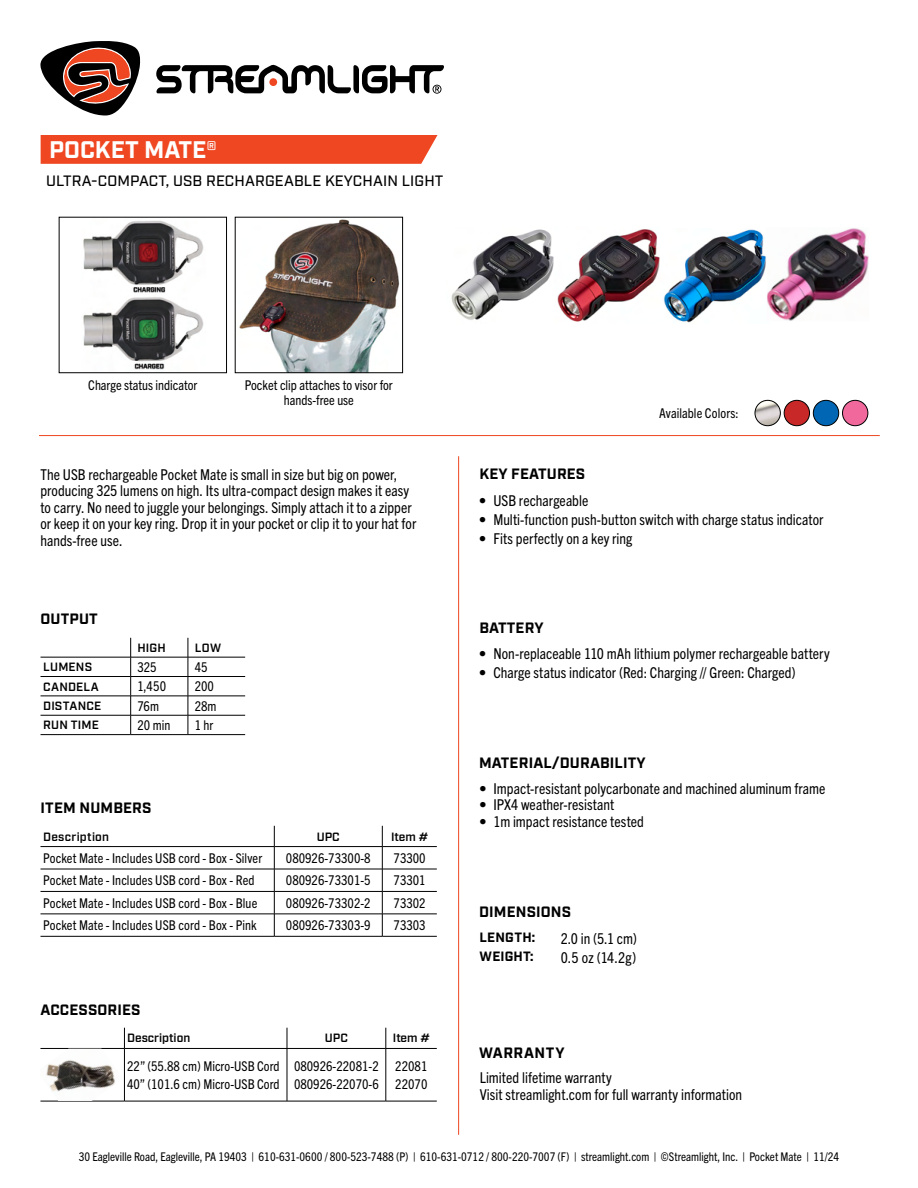
<style>
.page{position:relative;width:918px;height:1188px;background:#fff}
.page>*{position:absolute;margin:0;border:0;box-sizing:border-box;transform-origin:0 0}
.t1{font:700 24px "Industry";color:#fff}
.SL23_Flashlight_description{font:condensed 15px/16.5px "Trade Gothic Next LT Pro";letter-spacing:.005em;color:#000}
.t2{font:700 15px "Industry";letter-spacing:.01em;color:#000}
.t3{font:500 15px "Industry";letter-spacing:.01em;color:#000}
.New_Info_Sheet_Main_Font{font:condensed 15px "Trade Gothic Next LT Pro";color:#000}
.t4{font:700 15px "Industry";letter-spacing:.035em;color:#000}
.t5{font:condensed 13.5px/18px "Trade Gothic Next LT Pro";color:#000}
.t6{font:700 13.5px "Industry";letter-spacing:.015em;color:#000}
.t7{font:condensed 12px "Trade Gothic Next LT Pro";color:#000}
.t8{font:600 12px "Industry";letter-spacing:.01em;color:#000}
</style>
<div class="page">
<svg style="left:40px;top:41px;width:101px;height:75px"></svg>
<svg style="left:156px;top:64px;width:288px;height:30px"></svg>
<hr style="left:458px;top:456px;width:1px;height:679px;background:#ef4722">
<hr style="left:39px;top:435px;width:841px;height:1px;background:#ef4722">
<div style="left:41px;top:135px;width:397px;height:29px;background:#ef4722"></div>
<hr style="left:41px;top:657px;width:90px;height:1px;background:#000">
<hr style="left:131px;top:657px;width:57px;height:1px;background:#000">
<hr style="left:188px;top:657px;width:57px;height:1px;background:#000">
<hr style="left:41px;top:676px;width:90px;height:1px;background:#000">
<hr style="left:131px;top:676px;width:57px;height:1px;background:#000">
<hr style="left:188px;top:676px;width:57px;height:1px;background:#000">
<hr style="left:41px;top:696px;width:90px;height:1px;background:#000">
<hr style="left:131px;top:696px;width:57px;height:1px;background:#000">
<hr style="left:188px;top:696px;width:57px;height:1px;background:#000">
<hr style="left:41px;top:715px;width:90px;height:1px;background:#000">
<hr style="left:131px;top:715px;width:57px;height:1px;background:#000">
<svg style="left:130px;top:638px;width:1px;height:96px"></svg>
<hr style="left:188px;top:715px;width:57px;height:1px;background:#000">
<svg style="left:188px;top:638px;width:1px;height:96px"></svg>
<hr style="left:41px;top:734px;width:90px;height:1px;background:#000">
<hr style="left:131px;top:734px;width:57px;height:1px;background:#000">
<hr style="left:188px;top:734px;width:57px;height:1px;background:#000">
<hr style="left:40px;top:846px;width:234px;height:1px;background:#000">
<hr style="left:274px;top:846px;width:108px;height:1px;background:#000">
<hr style="left:382px;top:846px;width:55px;height:1px;background:#000">
<hr style="left:40px;top:869px;width:234px;height:1px;background:#000">
<hr style="left:274px;top:869px;width:108px;height:1px;background:#000">
<hr style="left:382px;top:869px;width:55px;height:1px;background:#000">
<hr style="left:40px;top:891px;width:234px;height:1px;background:#000">
<hr style="left:274px;top:891px;width:108px;height:1px;background:#000">
<hr style="left:382px;top:891px;width:55px;height:1px;background:#000">
<hr style="left:40px;top:914px;width:234px;height:1px;background:#000">
<hr style="left:274px;top:914px;width:108px;height:1px;background:#000">
<svg style="left:274px;top:826px;width:1px;height:110px"></svg>
<hr style="left:382px;top:914px;width:55px;height:1px;background:#000">
<svg style="left:382px;top:826px;width:1px;height:110px"></svg>
<hr style="left:40px;top:936px;width:234px;height:1px;background:#000">
<hr style="left:274px;top:936px;width:108px;height:1px;background:#000">
<hr style="left:382px;top:936px;width:55px;height:1px;background:#000">
<svg style="left:124px;top:1028px;width:1px;height:20px"></svg>
<svg style="left:287px;top:1028px;width:1px;height:20px"></svg>
<svg style="left:386px;top:1028px;width:1px;height:20px"></svg>
<hr style="left:40px;top:1048px;width:84px;height:1px;background:#000">
<hr style="left:124px;top:1048px;width:163px;height:1px;background:#000">
<hr style="left:124px;top:1049px;width:1px;height:52px;background:#000">
<hr style="left:287px;top:1048px;width:99px;height:1px;background:#000">
<hr style="left:287px;top:1049px;width:1px;height:52px;background:#000">
<hr style="left:386px;top:1048px;width:51px;height:1px;background:#000">
<hr style="left:386px;top:1049px;width:1px;height:52px;background:#000">
<hr style="left:40px;top:1101px;width:84px;height:1px;background:#000">
<hr style="left:124px;top:1101px;width:163px;height:1px;background:#000">
<hr style="left:287px;top:1101px;width:99px;height:1px;background:#000">
<hr style="left:386px;top:1101px;width:51px;height:1px;background:#000">
<img style="left:40px;top:1060px;width:83px;height:41px">
<div style="left:843px;top:400px;width:25px;height:26px;background:#f1689c;border-radius:50%"></div>
<div style="left:842px;top:400px;width:26px;height:26px;border:1px solid #000;border-radius:50%"></div>
<div style="left:784px;top:400px;width:26px;height:26px;background:#c82828;border-radius:50%"></div>
<div style="left:784px;top:400px;width:26px;height:26px;border:1px solid #000;border-radius:50%"></div>
<div style="left:813px;top:400px;width:26px;height:26px;background:#0167b4;border-radius:50%"></div>
<div style="left:813px;top:400px;width:26px;height:26px;border:1px solid #000;border-radius:50%"></div>
<img style="left:755px;top:400px;width:25px;height:26px;border-radius:13px">
<div style="left:755px;top:400px;width:25px;height:26px;border:1px solid #000;border-radius:50%"></div>
<img style="left:451px;top:229px;width:103px;height:91px">
<img style="left:557px;top:229px;width:103px;height:93px">
<img style="left:663px;top:229px;width:103px;height:94px">
<img style="left:767px;top:228px;width:102px;height:93px">
<img style="left:83px;top:220px;width:121px;height:150px">
<div style="left:59px;top:217px;width:168px;height:156px;border:1px solid #000"></div>
<img style="left:239px;top:219px;width:161px;height:152px">
<div style="left:235px;top:217px;width:168px;height:156px;border:1px solid #000"></div>
<p class="t1" style="left:49px;top:135px;width:169px">POCKET MATE®</p>
<p class="t3" style="left:46px;top:172px;width:399px">ULTRA-COMPACT, USB RECHARGEABLE KEYCHAIN LIGHT</p>
<p class="t5" style="left:88px;top:375px;width:111px">Charge status indicator</p>
<p class="t5" style="left:245px;top:377px;width:149px;line-height:15px;text-align:center">Pocket clip attaches to visor for hands-free use</p>
<p class="t5" style="left:659px;top:403px;width:81px">Available Colors:</p>
<p class="SL23_Flashlight_description" style="left:40px;top:465px;width:377px">The USB rechargeable Pocket Mate is small in size but big on power, producing 325 lumens on high. Its ultra-compact design makes it easy to carry. No need to juggle your belongings. Simply attach it to a zipper or keep it on your key ring. Drop it in your pocket or clip it to your hat for hands-free use.</p>
<p class="t2" style="left:479px;top:465px;width:107px">KEY FEATURES</p>
<p class="SL23_Flashlight_description" style="left:479px;top:491px;width:111px">• USB rechargeable</p>
<p class="SL23_Flashlight_description" style="left:479px;top:510px;width:346px">• Multi-function push-button switch with charge status indicator</p>
<p class="SL23_Flashlight_description" style="left:479px;top:529px;width:155px">• Fits perfectly on a key ring</p>
<p class="t2" style="left:41px;top:610px;width:59px">OUTPUT</p>
<p class="t8" style="left:137px;top:640px;width:30px">HIGH</p>
<p class="t8" style="left:195px;top:640px;width:28px">LOW</p>
<p class="t8" style="left:43px;top:660px;width:50px">LUMENS</p>
<p class="t5" style="left:137px;top:657px;width:21px">325</p>
<p class="t5" style="left:195px;top:657px;width:15px">45</p>
<p class="t8" style="left:43px;top:679px;width:57px">CANDELA</p>
<p class="t5" style="left:137px;top:677px;width:30px">1,450</p>
<p class="t5" style="left:195px;top:677px;width:21px">200</p>
<p class="t8" style="left:43px;top:699px;width:60px">DISTANCE</p>
<p class="t5" style="left:137px;top:696px;width:23px">76m</p>
<p class="t5" style="left:195px;top:696px;width:23px">28m</p>
<p class="t8" style="left:43px;top:718px;width:57px">RUN TIME</p>
<p class="t5" style="left:137px;top:715px;width:34px">20 min</p>
<p class="t5" style="left:195px;top:715px;width:20px">1 hr</p>
<p class="t2" style="left:41px;top:799px;width:112px">ITEM NUMBERS</p>
<p class="t8" style="left:43px;top:829px;width:67px">Description</p>
<p class="t8" style="left:317px;top:829px;width:25px">UPC</p>
<p class="t8" style="left:391px;top:829px;width:39px">Item #</p>
<p class="t5" style="left:43px;top:848px;width:220px">Pocket Mate - Includes USB cord - Box - Silver</p>
<p class="t5" style="left:286px;top:848px;width:86px">080926-73300-8</p>
<p class="t5" style="left:394px;top:848px;width:34px">73300</p>
<p class="t5" style="left:43px;top:871px;width:213px">Pocket Mate - Includes USB cord - Box - Red</p>
<p class="t5" style="left:286px;top:871px;width:86px">080926-73301-5</p>
<p class="t5" style="left:394px;top:871px;width:34px">73301</p>
<p class="t5" style="left:43px;top:893px;width:216px">Pocket Mate - Includes USB cord - Box - Blue</p>
<p class="t5" style="left:286px;top:893px;width:86px">080926-73302-2</p>
<p class="t5" style="left:394px;top:893px;width:34px">73302</p>
<p class="t5" style="left:43px;top:916px;width:215px">Pocket Mate - Includes USB cord - Box - Pink</p>
<p class="t5" style="left:286px;top:916px;width:86px">080926-73303-9</p>
<p class="t5" style="left:394px;top:916px;width:34px">73303</p>
<p class="t2" style="left:41px;top:1001px;width:102px">ACCESSORIES</p>
<p class="t8" style="left:127px;top:1031px;width:65px">Description</p>
<p class="t8" style="left:325px;top:1031px;width:25px">UPC</p>
<p class="t8" style="left:393px;top:1031px;width:39px">Item #</p>
<p class="t5" style="left:127px;top:1056px;width:154px">22” (55.88 cm) Micro-USB Cord<br>40” (101.6 cm) Micro-USB Cord</p>
<p class="t5" style="left:294px;top:1056px;width:86px">080926-22081-2<br>080926-22070-6</p>
<p class="t5" style="left:395px;top:1056px;width:34px">22081<br>22070</p>
<p class="t2" style="left:479px;top:618px;width:66px">BATTERY</p>
<p class="SL23_Flashlight_description" style="left:479px;top:645px;width:352px">• Non-replaceable 110 mAh lithium polymer rechargeable battery</p>
<p class="SL23_Flashlight_description" style="left:479px;top:664px;width:318px">• Charge status indicator (Red: Charging // Green: Charged)</p>
<p class="t2" style="left:479px;top:754px;width:168px">MATERIAL/DURABILITY</p>
<p class="SL23_Flashlight_description" style="left:479px;top:779px;width:348px">• Impact-resistant polycarbonate and machined aluminum frame</p>
<p class="SL23_Flashlight_description" style="left:479px;top:796px;width:136px">• IPX4 weather-resistant</p>
<p class="SL23_Flashlight_description" style="left:479px;top:812px;width:166px">• 1m impact resistance tested</p>
<p class="t2" style="left:479px;top:903px;width:94px">DIMENSIONS</p>
<p class="t6" style="left:479px;top:930px;width:57px">LENGTH:</p>
<p class="SL23_Flashlight_description" style="left:561px;top:929px;width:78px">2.0 in (5.1 cm)</p>
<p class="t6" style="left:479px;top:948px;width:56px">WEIGHT:</p>
<p class="New_Info_Sheet_Main_Font" style="left:561px;top:947px;width:77px">0.5 oz (14.2g)</p>
<p class="t4" style="left:479px;top:1044px;width:87px">WARRANTY</p>
<p class="SL23_Flashlight_description" style="left:480px;top:1069px;width:133px">Limited lifetime warranty</p>
<p class="SL23_Flashlight_description" style="left:480px;top:1085px;width:264px">Visit streamlight.com for full warranty information</p>
<p class="t7" style="left:79px;top:1148px;width:762px">30 Eagleville Road, Eagleville, PA 19403 | 610-631-0600 / 800-523-7488 (P) | 610-631-0712 / 800-220-7007 (F) | streamlight.com | ©Streamlight, Inc. | Pocket Mate | 11/24</p>
</div>
